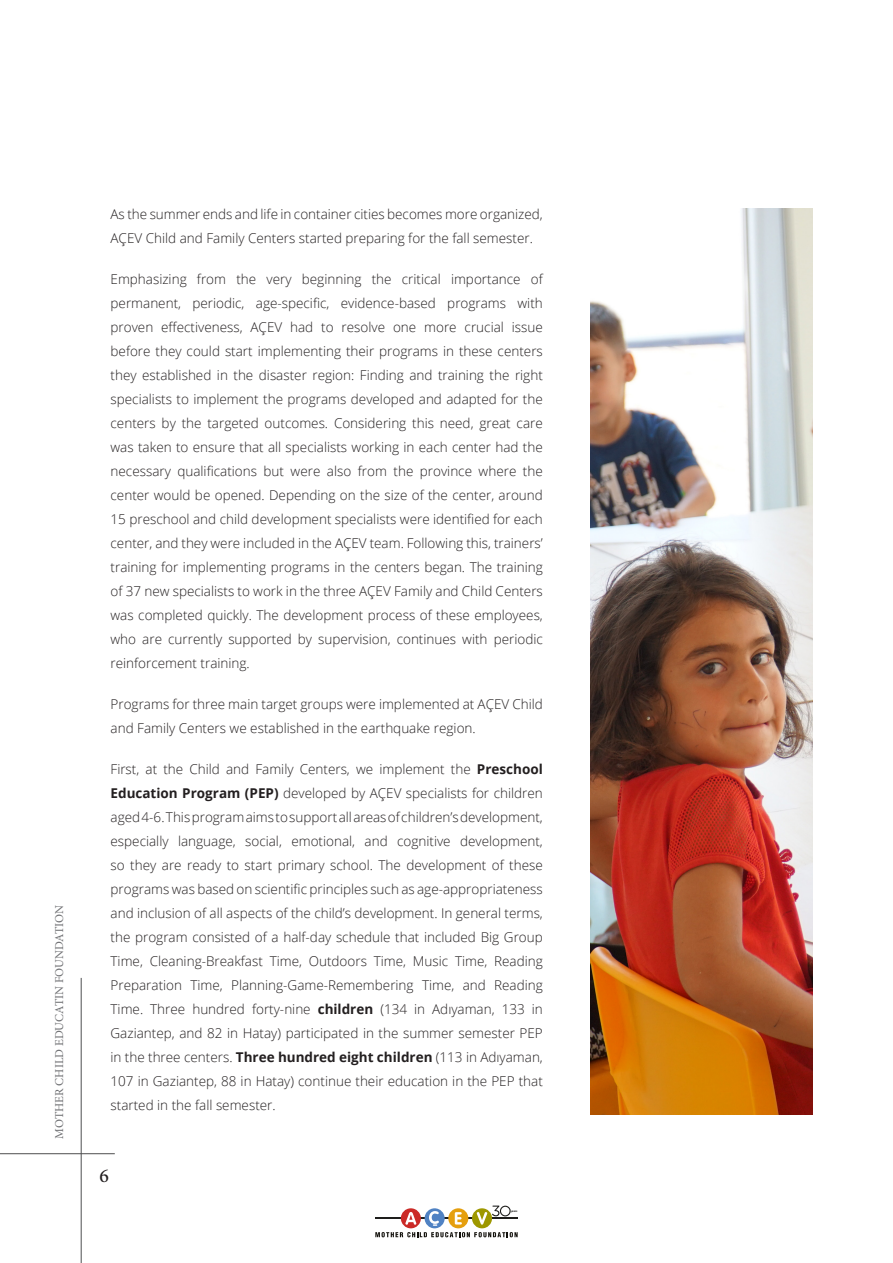
<style>
.page{position:relative;width:893px;height:1263px;background:#fff}
.page>*{position:absolute;margin:0;border:0;box-sizing:border-box;transform-origin:0 0}
.t1{font:500 19.5px "Minion Pro";color:#231f20}
.t2{font:300 13.5px/24px "Open Sans";color:#231f20}
.t3{font:12px "Minion Pro";color:#6f7073}
.t4{font:700 2.7px "Gotham Rounded";letter-spacing:-.055em;color:#1d1d1b}
.s1{font-weight:700}
</style>
<div class="page">
<img style="left:590px;top:208px;width:222px;height:906px">
<hr style="left:81px;top:978px;width:1px;height:285px;background:#4e4f50">
<hr style="left:0;top:1153px;width:115px;height:1px;background:#4e4f50">
<hr style="left:375px;top:1218px;width:143px;height:1px;background:#1e1e1c">
<div style="left:425px;top:1208px;width:20px;height:20px;background:#5082c3;border-radius:50%"></div>
<svg style="left:448px;top:1208px;width:20px;height:20px"></svg>
<div style="left:472px;top:1208px;width:20px;height:20px;background:#9e9800;border-radius:50%"></div>
<div style="left:401px;top:1208px;width:20px;height:20px;background:#cb2a27;border-radius:50%"></div>
<svg style="left:405px;top:1212px;width:11px;height:13px"></svg>
<svg style="left:455px;top:1212px;width:7px;height:12px"></svg>
<svg style="left:429px;top:1211px;width:10px;height:15px"></svg>
<svg style="left:375px;top:1232px;width:143px;height:5px"></svg>
<svg style="left:477px;top:1205px;width:34px;height:20px"></svg>
<p class="t3" style="left:51px;top:1138px;width:235px;rotate:-90deg">MOTHER CHILD EDUCATIN FOUNDATION</p>
<p class="t2" style="left:111px;top:201px;width:434px">As the summer ends and life in container cities becomes more organized,<br>AÇEV Child and Family Centers started preparing for the fall semester.</p>
<p class="t2" style="left:111px;top:266px;width:434px;text-align:justify">Emphasizing from the very beginning the critical importance of permanent, periodic, age-specific, evidence-based programs with proven effectiveness, AÇEV had to resolve one more crucial issue before they could start implementing their programs in these centers they established in the disaster region: Finding and training the right specialists to implement the programs developed and adapted for the centers by the targeted outcomes. Considering this need, great care was taken to ensure that all specialists working in each center had the necessary qualifications but were also from the province where the center would be opened. Depending on the size of the center, around 15 preschool and child development specialists were identified for each center, and they were included in the AÇEV team. Following this, trainers’ training for implementing programs in the centers began. The training of 37 new specialists to work in the three AÇEV Family and Child Centers was completed quickly. The development process of these employees, who are currently supported by supervision, continues with periodic reinforcement training.</p>
<p class="t2" style="left:111px;top:691px;width:434px">Programs for three main target groups were implemented at AÇEV Child and Family Centers we established in the earthquake region.</p>
<p class="t2" style="left:111px;top:756px;width:434px;text-align:justify">First, at the Child and Family Centers, we implement the <span class="s1">Preschool Education Program (PEP)</span> developed by AÇEV specialists for children aged 4-6. This program aims to support all areas of children’s development, especially language, social, emotional, and cognitive development, so they are ready to start primary school. The development of these programs was based on scientific principles such as age-appropriateness and inclusion of all aspects of the child’s development. In general terms, the program consisted of a half-day schedule that included Big Group Time, Cleaning-Breakfast Time, Outdoors Time, Music Time, Reading Preparation Time, Planning-Game-Remembering Time, and Reading Time. Three hundred forty-nine <span class="s1">children</span> (134 in Adıyaman, 133 in Gaziantep, and 82 in Hatay) participated in the summer semester PEP in the three centers. <span class="s1">Three hundred eight children</span> (113 in Adıyaman, 107 in Gaziantep, 88 in Hatay) continue their education in the PEP that started in the fall semester.</p>
<h1 class="t1" style="left:99px;top:1163px;width:11px">6</h1>
<p class="t4" style="left:511px;top:1209px;width:8px">years</p>
</div>
